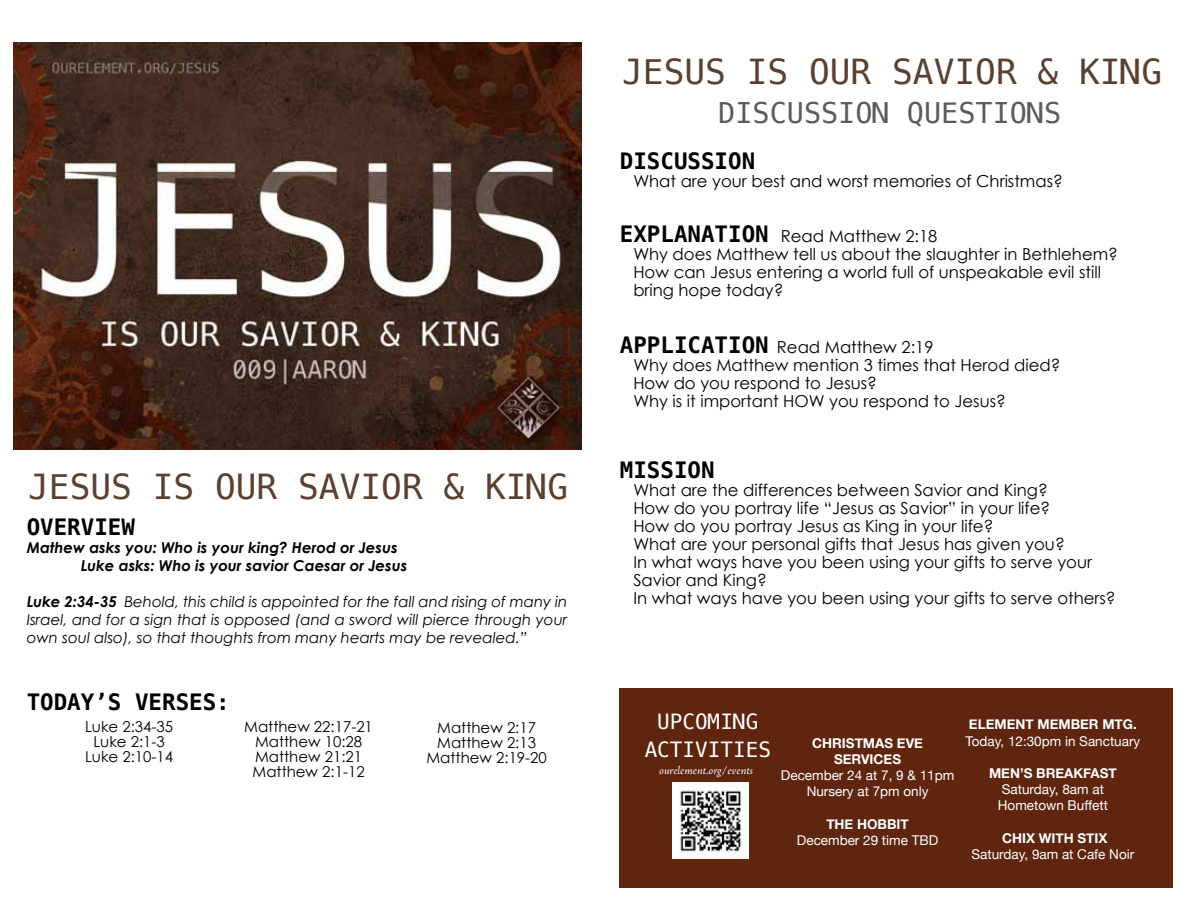
<style>
.page{position:relative;width:1188px;height:918px;background:#fff}
.page>*{position:absolute;margin:0;border:0;box-sizing:border-box;transform-origin:0 0}
.t1{font:34.5px "Menlo";color:#5b4030}
.t2{font:28.5px "Menlo";color:#5a5b5d}
.t3{font:700 22.5px "Menlo";color:#000}
.t4{font:21px/28.5px "Menlo";color:#fff}
.t5{font:16.5px/18px "Century Gothic";color:#000}
.t6{font:italic 15px/18px "Century Gothic";color:#000;text-align:justify}
.t7{font:15px/15px "Century Gothic";color:#000;text-align:center}
.t8{font:italic 700 15px/18px "Century Gothic";color:#000}
.t9{font:13.5px/16.2px "Helvetica Neue";color:#fff;text-align:center}
.t10{font:700 13.5px/16.2px "Helvetica Neue";color:#fff;text-align:center}
.t11{font:italic 11.85px "Adobe Jenson Pro";letter-spacing:-.005em;color:#fff}
.s1{font-weight:700}
.s2{font-family:"Menlo";font-weight:700;font-size:22.5px}
</style>
<div class="page">
<img style="left:14px;top:43px;width:567px;height:406px">
<div style="left:620px;top:688px;width:553px;height:200px;background:#5f250f"></div>
<img style="left:673px;top:783px;width:76px;height:76px">
<h1 class="t1" style="left:28px;top:463px;width:541px">JESUS IS OUR SAVIOR &amp; KING</h1>
<h3 class="t3" style="left:27px;top:511px;width:110px">OVERVIEW</h3>
<p class="t8" style="left:81px;top:538px;width:328px;text-indent:-54px">Mathew asks you: Who is your king? Herod or Jesus<br>Luke asks: Who is your savior Caesar or Jesus</p>
<p class="t6" style="left:27px;top:592px;width:542px"><span class="s1">Luke 2:34-35</span> Behold, this child is appointed for the fall and rising of many in Israel, and for a sign that is opposed (and a sword will pierce through your own soul also), so that thoughts from many hearts may be revealed.”</p>
<h3 class="t3" style="left:27px;top:686px;width:205px">TODAY’S VERSES:</h3>
<p class="t7" style="left:85px;top:719px;width:90px">Luke 2:34-35<br>Luke 2:1-3<br>Luke 2:10-14</p>
<p class="t7" style="left:244px;top:719px;width:130px">Matthew 22:17-21<br>Matthew 10:28<br>Matthew 21:21<br>Matthew 2:1-12</p>
<p class="t7" style="left:426px;top:720px;width:122px">Matthew 2:17<br>Matthew 2:13<br>Matthew 2:19-20</p>
<h1 class="t1" style="left:622px;top:48px;width:541px">JESUS IS OUR SAVIOR &amp; KING</h1>
<h2 class="t2" style="left:718px;top:93px;width:345px">DISCUSSION QUESTIONS</h2>
<h3 class="t3" style="left:620px;top:145px;width:137px">DISCUSSION</h3>
<p class="t5" style="left:633px;top:171px;width:431px">What are your best and worst memories of Christmas?</p>
<p class="t5" style="left:633px;top:227px;width:486px;text-indent:-13px"><span class="s2">EXPLANATION</span> Read Matthew 2:18<br>Why does Matthew tell us about the slaughter in Bethlehem?<br>How can Jesus entering a world full of unspeakable evil still bring hope today?</p>
<p class="t5" style="left:633px;top:338px;width:429px;text-indent:-13px"><span class="s2">APPLICATION</span> Read Matthew 2:19<br>Why does Matthew mention 3 times that Herod died?<br>How do you respond to Jesus?<br>Why is it important HOW you respond to Jesus?</p>
<h3 class="t3" style="left:620px;top:454px;width:96px">MISSION</h3>
<p class="t5" style="left:633px;top:481px;width:484px">What are the differences between Savior and King?<br>How do you portray life “Jesus as Savior” in your life?<br>How do you portray Jesus as King in your life?<br>What are your personal gifts that Jesus has given you?<br>In what ways have you been using your gifts to serve your Savior and King?<br>In what ways have you been using your gifts to serve others?</p>
<p class="t4" style="left:645px;top:707px;width:115px;text-indent:13px">UPCOMING<br>ACTIVITIES</p>
<p class="t11" style="left:659px;top:763px;width:95px">ourelement.org/events</p>
<p class="t10" style="left:812px;top:734px;width:112px">CHRISTMAS EVE<br>SERVICES</p>
<p class="t9" style="left:781px;top:766px;width:175px">December 24 at 7, 9 &amp; 11pm<br>Nursery at 7pm only</p>
<p class="t10" style="left:826px;top:815px;width:84px">THE HOBBIT</p>
<p class="t9" style="left:797px;top:831px;width:143px">December 29 time TBD</p>
<p class="t10" style="left:969px;top:716px;width:169px">ELEMENT MEMBER MTG.</p>
<p class="t9" style="left:966px;top:732px;width:176px">Today, 12:30pm in Sanctuary</p>
<p class="t10" style="left:989px;top:764px;width:129px">MEN’S BREAKFAST</p>
<p class="t9" style="left:998px;top:780px;width:112px;text-align:left">Saturday, 8am at<br>Hometown Buffett</p>
<p class="t10" style="left:1002px;top:829px;width:107px">CHIX WITH STIX</p>
<p class="t9" style="left:972px;top:845px;width:164px">Saturday, 9am at Cafe Noir</p>
</div>
